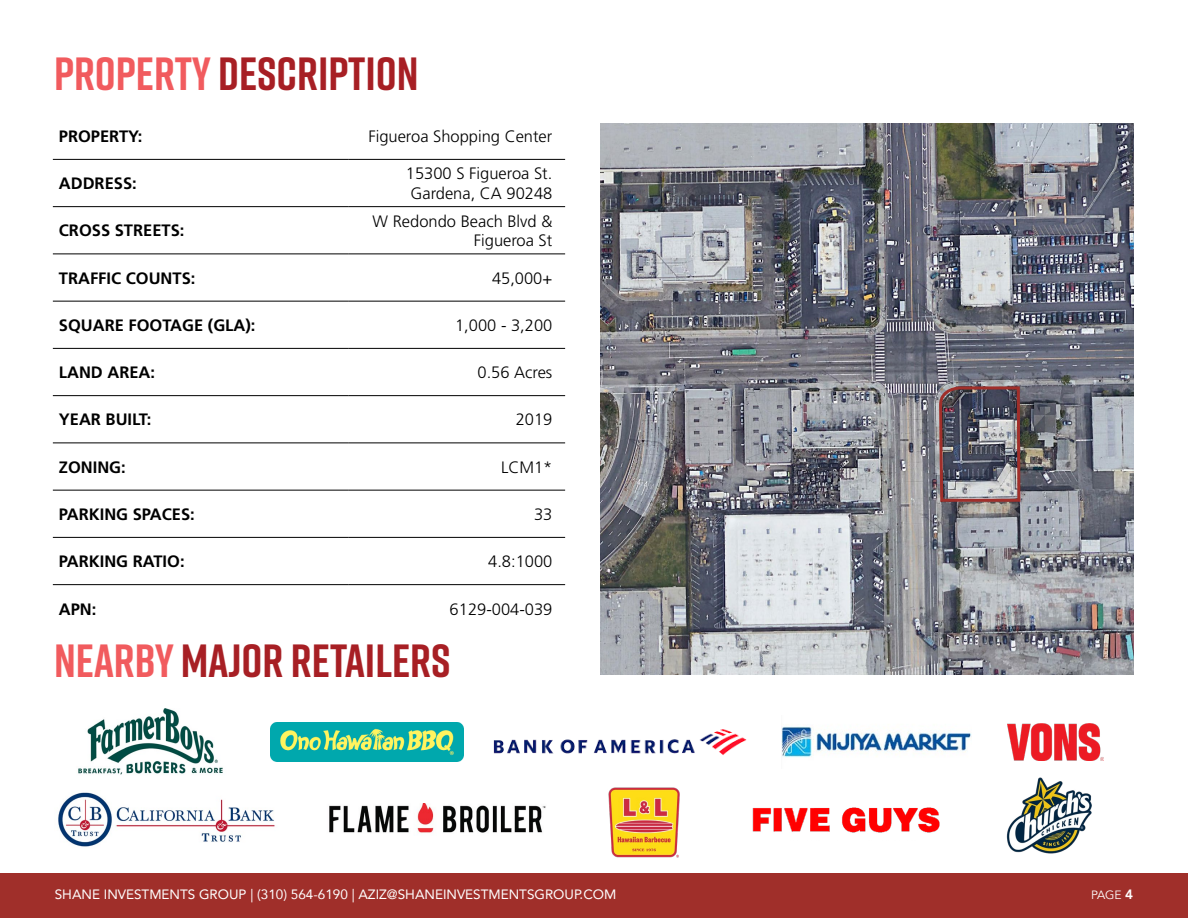
<style>
.page{position:relative;width:1188px;height:918px;background:#fff}
.page>*{position:absolute;margin:0;border:0;box-sizing:border-box;transform-origin:0 0}
.t1{font:700 46.5px "Rift";color:#a71f24}
.t2{font:300 16.5px/19.8px "Frutiger LT";color:#000}
.t3{font:700 16.5px "Frutiger LT Pro";color:#000}
.t4{font:13.5px "Avenir";color:#fff}
.t5{font:12px "Avenir";color:#fff}
.s1{color:#f15b5e}
.s2{font-weight:800;font-size:13.5px}
</style>
<div class="page">
<hr style="left:53px;top:159px;width:296px;height:1px;background:#000101">
<hr style="left:349px;top:159px;width:216px;height:1px;background:#000101">
<hr style="left:53px;top:206px;width:296px;height:1px;background:#000101">
<hr style="left:349px;top:206px;width:216px;height:1px;background:#000101">
<hr style="left:53px;top:254px;width:296px;height:1px;background:#000101">
<hr style="left:349px;top:254px;width:216px;height:1px;background:#000101">
<hr style="left:53px;top:301px;width:296px;height:1px;background:#000101">
<hr style="left:349px;top:301px;width:216px;height:1px;background:#000101">
<hr style="left:53px;top:348px;width:296px;height:1px;background:#000101">
<hr style="left:349px;top:348px;width:216px;height:1px;background:#000101">
<hr style="left:53px;top:395px;width:296px;height:1px;background:#000101">
<hr style="left:349px;top:395px;width:216px;height:1px;background:#000101">
<hr style="left:53px;top:443px;width:296px;height:1px;background:#000101">
<hr style="left:349px;top:443px;width:216px;height:1px;background:#000101">
<hr style="left:53px;top:490px;width:296px;height:1px;background:#000101">
<hr style="left:349px;top:490px;width:216px;height:1px;background:#000101">
<hr style="left:53px;top:537px;width:296px;height:1px;background:#000101">
<hr style="left:349px;top:537px;width:216px;height:1px;background:#000101">
<hr style="left:53px;top:584px;width:296px;height:1px;background:#000101">
<hr style="left:349px;top:584px;width:216px;height:1px;background:#000101">
<img style="left:600px;top:124px;width:533px;height:551px">
<img style="left:938px;top:385px;width:84px;height:118px">
<img style="left:78px;top:708px;width:145px;height:67px">
<img style="left:58px;top:792px;width:217px;height:55px">
<img style="left:270px;top:723px;width:193px;height:38px">
<img style="left:329px;top:803px;width:217px;height:30px">
<img style="left:493px;top:729px;width:254px;height:26px">
<img style="left:608px;top:787px;width:72px;height:71px">
<img style="left:782px;top:726px;width:189px;height:32px">
<img style="left:752px;top:807px;width:188px;height:26px">
<img style="left:1007px;top:724px;width:97px;height:36px">
<img style="left:1007px;top:778px;width:85px;height:76px">
<div style="left:0;top:873px;width:1188px;height:45px;background:#a02f2a"></div>
<h1 class="t1" style="left:54px;top:41px;width:366px"><span class="s1">PROPERTY</span> DESCRIPTION</h1>
<p class="t3" style="left:59px;top:126px;width:85px">PROPERTY:</p>
<p class="t2" style="left:368px;top:127px;width:186px">Figueroa Shopping Center</p>
<p class="t3" style="left:59px;top:174px;width:79px">ADDRESS:</p>
<p class="t2" style="left:406px;top:164px;width:148px">15300 S Figueroa St.<br>Gardena, CA 90248</p>
<p class="t3" style="left:59px;top:221px;width:127px">CROSS STREETS:</p>
<p class="t2" style="left:373px;top:211px;width:181px;text-align:right">W Redondo Beach Blvd &amp;<br>Figueroa St</p>
<p class="t3" style="left:59px;top:268px;width:138px">TRAFFIC COUNTS:</p>
<p class="t2" style="left:492px;top:268px;width:62px">45,000+</p>
<p class="t3" style="left:59px;top:315px;width:198px">SQUARE FOOTAGE (GLA):</p>
<p class="t2" style="left:455px;top:316px;width:99px">1,000 - 3,200</p>
<p class="t3" style="left:59px;top:363px;width:98px">LAND AREA:</p>
<p class="t2" style="left:477px;top:363px;width:76px">0.56 Acres</p>
<p class="t3" style="left:59px;top:410px;width:94px">YEAR BUILT:</p>
<p class="t2" style="left:516px;top:410px;width:38px">2019</p>
<p class="t3" style="left:59px;top:457px;width:68px">ZONING:</p>
<p class="t2" style="left:501px;top:457px;width:53px">LCM1*</p>
<p class="t3" style="left:59px;top:504px;width:138px">PARKING SPACES:</p>
<p class="t2" style="left:534px;top:505px;width:20px">33</p>
<p class="t3" style="left:59px;top:552px;width:127px">PARKING RATIO:</p>
<p class="t2" style="left:488px;top:552px;width:66px">4.8:1000</p>
<p class="t3" style="left:59px;top:599px;width:39px">APN:</p>
<p class="t2" style="left:450px;top:599px;width:104px">6129-004-039</p>
<h1 class="t1" style="left:54px;top:628px;width:398px"><span class="s1">NEARBY</span> MAJOR RETAILERS</h1>
<p class="t4" style="left:55px;top:884px;width:563px">SHANE INVESTMENTS GROUP | (310) 564-6190 | AZIZ@SHANEINVESTMENTSGROUP.COM</p>
<p class="t5" style="left:1091px;top:888px;width:44px">PAGE <span class="s2">4</span></p>
</div>
